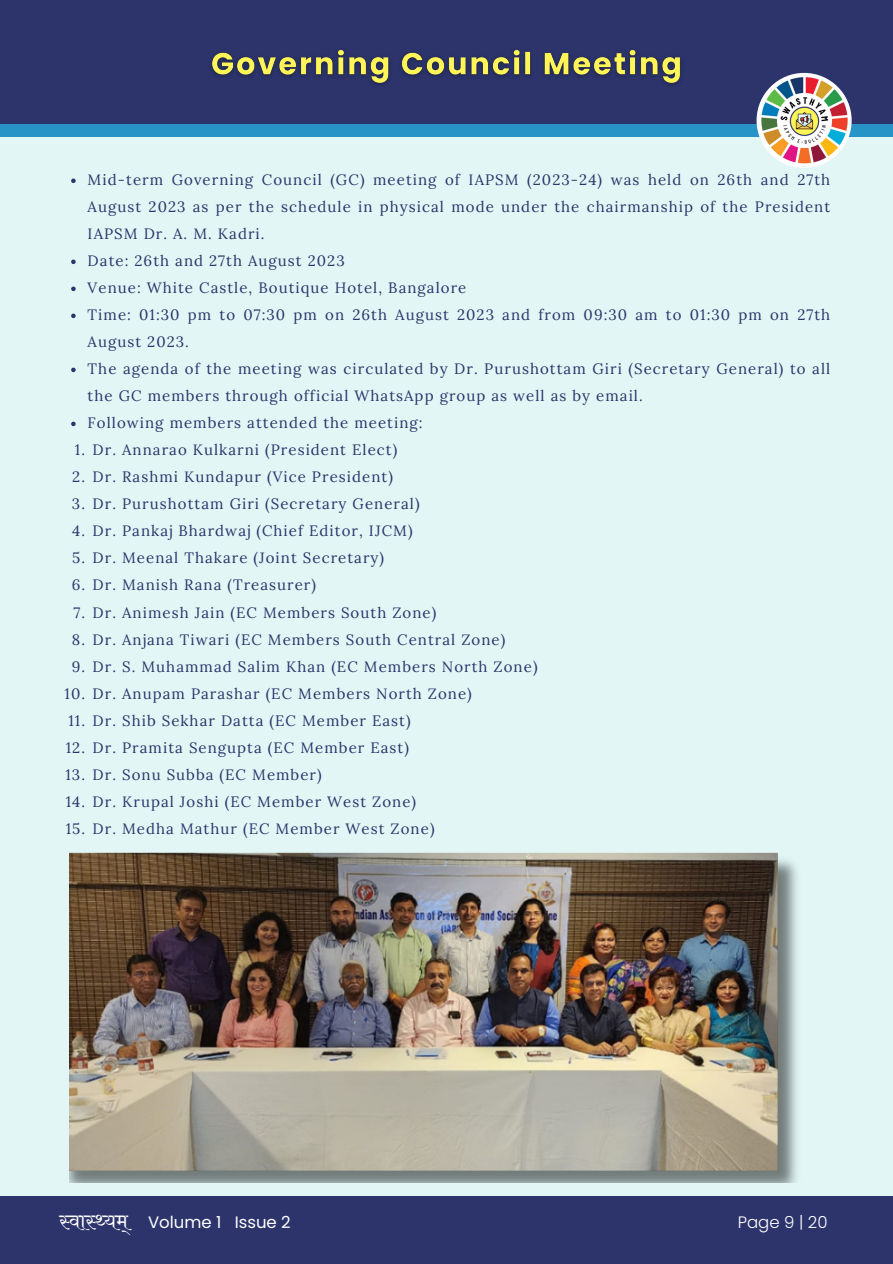
<style>
.page{position:relative;width:893px;height:1264px;background:#fff}
.page>*{position:absolute;margin:0;border:0;box-sizing:border-box;transform-origin:0 0}
.t1{font:19.5px "Amita";color:#fff}
.t2{font:16.5px "Poppins";color:#fff}
.t3{font:300 16.5px "Poppins";color:#fff}
.t4{font:15px/27px "Lora";letter-spacing:.07em;color:#2c346b}
</style>
<div class="page">
<div style="left:0;top:0;width:892px;height:1263px;background:#e2f6f5"></div>
<div style="left:0;top:1195px;width:892px;height:68px;background:#2c346b"></div>
<img style="left:70px;top:852px;width:727px;height:330px">
<svg style="left:71px;top:178px;width:5px;height:5px"></svg>
<svg style="left:71px;top:259px;width:5px;height:5px"></svg>
<svg style="left:71px;top:286px;width:5px;height:5px"></svg>
<svg style="left:71px;top:313px;width:5px;height:5px"></svg>
<svg style="left:71px;top:367px;width:5px;height:5px"></svg>
<svg style="left:71px;top:421px;width:5px;height:5px"></svg>
<div style="left:0;top:0;width:892px;height:137px;background:#2694c7"></div>
<div style="left:0;top:0;width:892px;height:123px;background:#2c346b"></div>
<img style="left:211px;top:49px;width:470px;height:36px">
<img style="left:757px;top:73px;width:94px;height:94px;border-radius:50%">
<p class="t4" style="left:88px;top:166px;width:744px">Mid-term Governing Council (GC) meeting of IAPSM (2023-24) was held on 26th and 27th August 2023 as per the schedule in physical mode under the chairmanship of the President IAPSM Dr. A. M. Kadri.<br>Date: 26th and 27th August 2023<br>Venue: White Castle, Boutique Hotel, Bangalore<br>Time: 01:30 pm to 07:30 pm on 26th August 2023 and from 09:30 am to 01:30 pm on 27th August 2023.<br>The agenda of the meeting was circulated by Dr. Purushottam Giri (Secretary General) to all the GC members through official WhatsApp group as well as by email.<br>Following members attended the meeting:</p>
<p class="t4" style="left:75px;top:436px;width:324px">1. Dr. Annarao Kulkarni (President Elect)</p>
<p class="t4" style="left:72px;top:463px;width:322px">2. Dr. Rashmi Kundapur (Vice President)</p>
<p class="t4" style="left:72px;top:490px;width:349px">3. Dr. Purushottam Giri (Secretary General)</p>
<p class="t4" style="left:72px;top:517px;width:342px">4. Dr. Pankaj Bhardwaj (Chief Editor, IJCM)</p>
<p class="t4" style="left:72px;top:544px;width:313px">5. Dr. Meenal Thakare (Joint Secretary)</p>
<p class="t4" style="left:72px;top:571px;width:246px">6. Dr. Manish Rana (Treasurer)</p>
<p class="t4" style="left:73px;top:598px;width:364px">7. Dr. Animesh Jain (EC Members South Zone)</p>
<p class="t4" style="left:72px;top:625px;width:435px">8. Dr. Anjana Tiwari (EC Members South Central Zone)</p>
<p class="t4" style="left:72px;top:652px;width:467px">9. Dr. S. Muhammad Salim Khan (EC Members North Zone)</p>
<p class="t4" style="left:64px;top:679px;width:409px">10. Dr. Anupam Parashar (EC Members North Zone)</p>
<p class="t4" style="left:68px;top:706px;width:344px">11. Dr. Shib Sekhar Datta (EC Member East)</p>
<p class="t4" style="left:66px;top:733px;width:345px">12. Dr. Pramita Sengupta (EC Member East)</p>
<p class="t4" style="left:65px;top:760px;width:258px">13. Dr. Sonu Subba (EC Member)</p>
<p class="t4" style="left:66px;top:787px;width:352px">14. Dr. Krupal Joshi (EC Member West Zone)</p>
<p class="t4" style="left:66px;top:814px;width:370px">15. Dr. Medha Mathur (EC Member West Zone)</p>
<h1 class="t1" style="left:60px;top:1210px;width:66px">स्वा स्थ्यम्</h1>
<p class="t3" style="left:737px;top:1210px;width:91px">Page 9 | 20</p>
<p class="t2" style="left:148px;top:1210px;width:144px">Volume 1 Issue 2</p>
</div>
